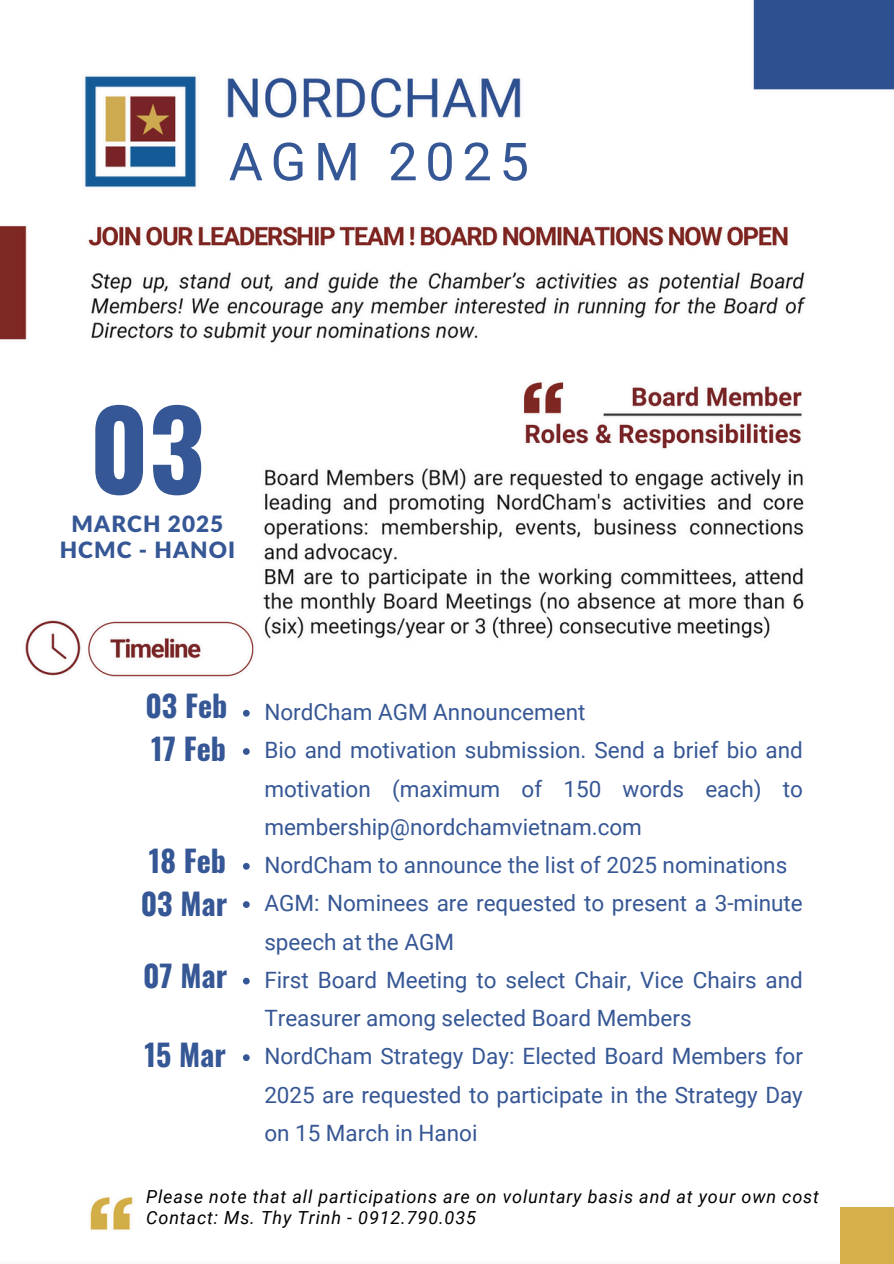
<style>
.page{position:relative;width:894px;height:1264px;background:#fff}
.page>*{position:absolute;margin:0;border:0;box-sizing:border-box;transform-origin:0 0}
.t1{font:700 108.15px "Oswald";color:#365795}
.t2{font:52.5px "Roboto";letter-spacing:.145em;color:#365795}
.t3{font:700 30px "Oswald";color:#365795}
.t4{font:22.5px/38.2px "Roboto";color:#365795;text-align:justify}
.t5{font:900 22.5px/25.8px "Lato Latin";letter-spacing:.045em;color:#365795;text-align:center}
.t6{font:italic 18px "Roboto";letter-spacing:.05em;color:#000}
</style>
<div class="page">
<img style="left:0;top:0;width:893px;height:1230px">
<div style="left:63px;top:380px;width:184px;height:157px;background:#fff"></div>
<div style="left:207px;top:119px;width:343px;height:90px;background:#fff"></div>
<div style="left:237px;top:693px;width:584px;height:467px;background:#fff"></div>
<div style="left:89px;top:693px;width:118px;height:428px;background:#fff"></div>
<svg style="left:243px;top:710px;width:6px;height:6px"></svg>
<svg style="left:243px;top:748px;width:6px;height:7px"></svg>
<svg style="left:243px;top:863px;width:6px;height:6px"></svg>
<svg style="left:243px;top:901px;width:6px;height:7px"></svg>
<svg style="left:243px;top:977px;width:6px;height:7px"></svg>
<svg style="left:243px;top:1054px;width:6px;height:7px"></svg>
<div style="left:140px;top:1159px;width:729px;height:96px;background:#fff"></div>
<div style="left:840px;top:1207px;width:53px;height:56px;background:#d5af49"></div>
<p class="t2" style="left:229px;top:132px;width:301px">AGM 2025</p>
<p class="t1" style="left:89px;top:364px;width:117px">03</p>
<p class="t5" style="left:60px;top:512px;width:177px">MARCH 2025<br>HCMC - HANOI</p>
<h2 class="t3" style="left:145px;top:682px;width:83px">03 Feb</h2>
<h2 class="t3" style="left:151px;top:724px;width:76px">17 Feb</h2>
<h2 class="t3" style="left:149px;top:837px;width:79px">18 Feb</h2>
<p class="t3" style="left:141px;top:879px;width:88px">03 Mar</p>
<h2 class="t3" style="left:143px;top:952px;width:86px">07 Mar</h2>
<h2 class="t3" style="left:144px;top:1030px;width:83px">15 Mar</h2>
<h1 class="t4" style="left:264px;top:693px;width:322px">NordCham AGM Announcement</h1>
<p class="t4" style="left:264px;top:731px;width:540px">Bio and motivation submission. Send a brief bio and motivation (maximum of 150 words each) to membership@nordchamvietnam.com</p>
<h2 class="t4" style="left:264px;top:846px;width:524px">NordCham to announce the list of 2025 nominations</h2>
<p class="t4" style="left:264px;top:884px;width:540px">AGM: Nominees are requested to present a 3-minute speech at the AGM</p>
<p class="t4" style="left:264px;top:961px;width:540px">First Board Meeting to select Chair, Vice Chairs and<br>Treasurer among selected Board Members</p>
<p class="t4" style="left:264px;top:1037px;width:540px">NordCham Strategy Day: Elected Board Members for 2025 are requested to participate in the Strategy Day on 15 March in Hanoi</p>
<p class="t6" style="left:146px;top:1186px;width:674px">Please note that all participations are on voluntary basis and at your own cost</p>
<p class="t6" style="left:146px;top:1207px;width:331px">Contact: Ms. Thy Trinh - 0912.790.035</p>
</div>
